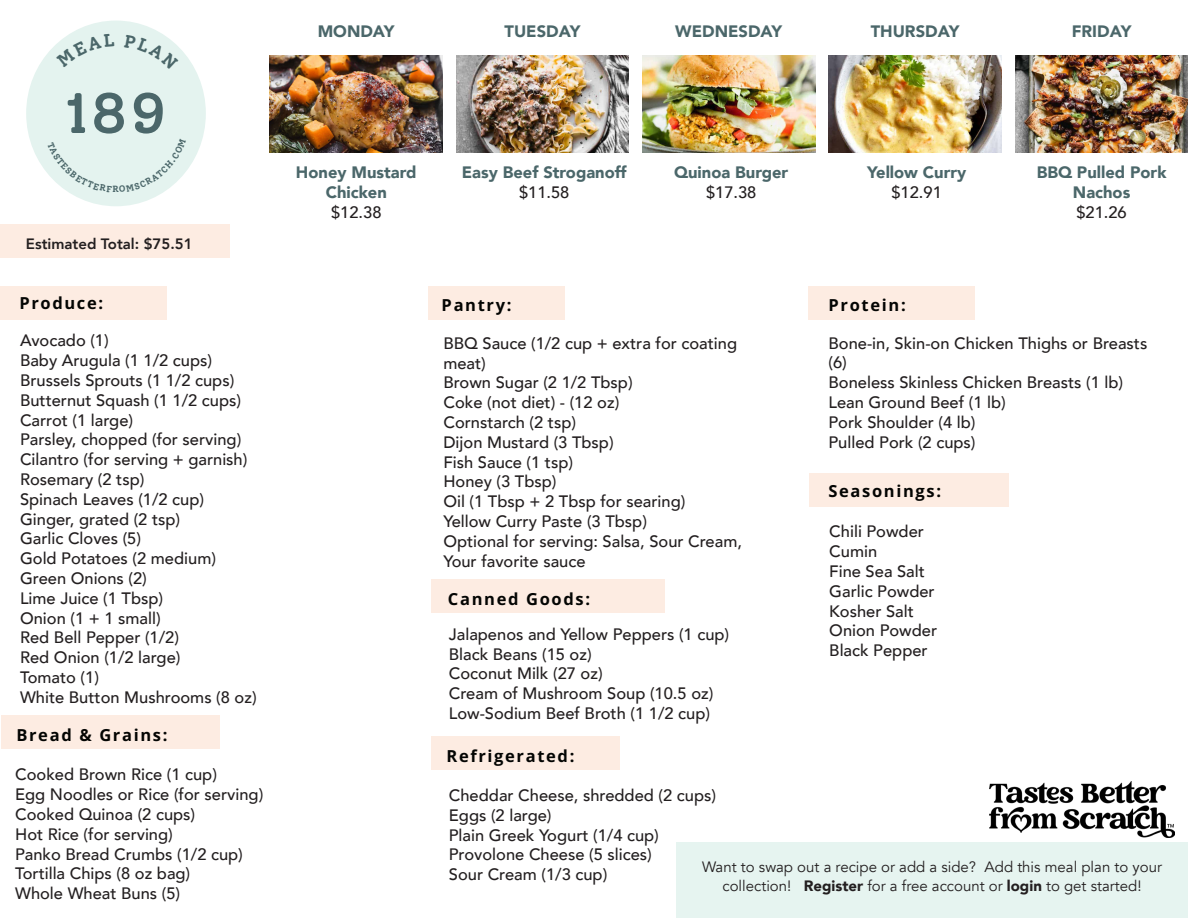
<style>
.page{position:relative;width:1188px;height:918px;background:#fff}
.page>*{position:absolute;margin:0;border:0;box-sizing:border-box;transform-origin:0 0}
.t1{font:500 57px "Solway";color:#4b676a}
.t2{font:500 16.5px/19.8px "Avenir";color:#231f20}
.t3{font:900 16.5px/19.8px "Avenir";color:#4b676a;text-align:center}
.t4{font:700 16.5px "Open Sans";letter-spacing:.1em;color:#040503}
.t5{font:15px/19.5px "Avenir";color:#231f20;text-align:center}
.t6{font:800 15px "Avenir";color:#231f20}
.t7{font:700 9px "Solway";color:#4b676a}
.s1{font-weight:900}
</style>
<div class="page">
<img style="left:990px;top:782px;width:185px;height:56px">
<div style="left:676px;top:842px;width:512px;height:76px;background:#e6f4f0"></div>
<div style="left:0;top:225px;width:230px;height:33px;background:#fdece2"></div>
<div style="left:26px;top:21px;width:180px;height:185px;background:#e4f3ef;border-radius:50%"></div>
<div style="left:1px;top:286px;width:166px;height:33px;background:#fdece2"></div>
<div style="left:808px;top:286px;width:167px;height:33px;background:#fdece2"></div>
<div style="left:431px;top:736px;width:188px;height:34px;background:#fdece2"></div>
<div style="left:1px;top:715px;width:218px;height:34px;background:#fdece2"></div>
<div style="left:809px;top:473px;width:200px;height:34px;background:#fdece2"></div>
<div style="left:428px;top:286px;width:137px;height:33px;background:#fdece2"></div>
<img style="left:270px;top:55px;width:173px;height:97px">
<img style="left:456px;top:55px;width:173px;height:97px">
<img style="left:642px;top:55px;width:173px;height:97px">
<img style="left:829px;top:55px;width:172px;height:97px">
<img style="left:1015px;top:55px;width:173px;height:97px">
<div style="left:431px;top:579px;width:234px;height:34px;background:#fdece2"></div>
<p class="t1" style="left:66px;top:78px;width:102px">189</p>
<p class="t7" style="left:112px;top:184px;width:8px">R</p>
<p class="t6" style="left:26px;top:232px;width:168px">Estimated Total: $75.51</p>
<p class="t4" style="left:19px;top:292px;width:85px">Produce:</p>
<p class="t2" style="left:20px;top:330px;width:90px">Avocado (1)</p>
<p class="t2" style="left:20px;top:350px;width:193px">Baby Arugula (1 1/2 cups)</p>
<p class="t2" style="left:20px;top:369px;width:216px">Brussels Sprouts (1 1/2 cups)</p>
<p class="t2" style="left:20px;top:389px;width:223px">Butternut Squash (1 1/2 cups)</p>
<p class="t2" style="left:20px;top:409px;width:115px">Carrot (1 large)</p>
<p class="t2" style="left:20px;top:429px;width:223px">Parsley, chopped (for serving)</p>
<p class="t2" style="left:20px;top:449px;width:229px">Cilantro (for serving + garnish)</p>
<p class="t2" style="left:20px;top:468px;width:126px">Rosemary (2 tsp)</p>
<p class="t2" style="left:20px;top:488px;width:186px">Spinach Leaves (1/2 cup)</p>
<p class="t2" style="left:20px;top:508px;width:162px">Ginger, grated (2 tsp)</p>
<p class="t2" style="left:20px;top:528px;width:123px">Garlic Cloves (5)</p>
<p class="t2" style="left:20px;top:548px;width:197px">Gold Potatoes (2 medium)</p>
<p class="t2" style="left:20px;top:567px;width:128px">Green Onions (2)</p>
<p class="t2" style="left:20px;top:587px;width:145px">Lime Juice (1 Tbsp)</p>
<p class="t2" style="left:20px;top:607px;width:142px">Onion (1 + 1 small)</p>
<p class="t2" style="left:20px;top:627px;width:160px">Red Bell Pepper (1/2)</p>
<p class="t2" style="left:20px;top:647px;width:162px">Red Onion (1/2 large)</p>
<p class="t2" style="left:20px;top:666px;width:80px">Tomato (1)</p>
<p class="t2" style="left:20px;top:686px;width:238px">White Button Mushrooms (8 oz)</p>
<p class="t4" style="left:16px;top:724px;width:152px">Bread &amp; Grains:</p>
<p class="t2" style="left:15px;top:764px;width:203px">Cooked Brown Rice (1 cup)</p>
<p class="t2" style="left:15px;top:784px;width:250px">Egg Noodles or Rice (for serving)</p>
<p class="t2" style="left:15px;top:803px;width:182px">Cooked Quinoa (2 cups)</p>
<p class="t2" style="left:15px;top:823px;width:159px">Hot Rice (for serving)</p>
<p class="t2" style="left:15px;top:843px;width:229px">Panko Bread Crumbs (1/2 cup)</p>
<p class="t2" style="left:15px;top:863px;width:177px">Tortilla Chips (8 oz bag)</p>
<p class="t2" style="left:15px;top:883px;width:167px">Whole Wheat Buns (5)</p>
<p class="t3" style="left:318px;top:21px;width:78px">MONDAY</p>
<p class="t3" style="left:505px;top:21px;width:77px">TUESDAY</p>
<p class="t3" style="left:675px;top:21px;width:108px">WEDNESDAY</p>
<p class="t3" style="left:871px;top:21px;width:90px">THURSDAY</p>
<p class="t3" style="left:1072px;top:21px;width:61px">FRIDAY</p>
<p class="t3" style="left:296px;top:162px;width:122px">Honey Mustard<br>Chicken</p>
<p class="t2" style="left:331px;top:201px;width:52px">$12.38</p>
<p class="t3" style="left:462px;top:162px;width:166px">Easy Beef Stroganoff</p>
<p class="t2" style="left:519px;top:181px;width:52px">$11.58</p>
<p class="t3" style="left:674px;top:162px;width:116px">Quinoa Burger</p>
<p class="t2" style="left:706px;top:181px;width:52px">$17.38</p>
<p class="t4" style="left:442px;top:294px;width:71px">Pantry:</p>
<p class="t2" style="left:443px;top:332px;width:295px">BBQ Sauce (1/2 cup + extra for coating meat)</p>
<p class="t2" style="left:443px;top:372px;width:191px">Brown Sugar (2 1/2 Tbsp)</p>
<p class="t2" style="left:443px;top:392px;width:177px">Coke (not diet) - (12 oz)</p>
<p class="t2" style="left:443px;top:411px;width:134px">Cornstarch (2 tsp)</p>
<p class="t2" style="left:443px;top:431px;width:172px">Dijon Mustard (3 Tbsp)</p>
<p class="t2" style="left:443px;top:451px;width:131px">Fish Sauce (1 tsp)</p>
<p class="t2" style="left:443px;top:471px;width:115px">Honey (3 Tbsp)</p>
<p class="t2" style="left:443px;top:491px;width:243px">Oil (1 Tbsp + 2 Tbsp for searing)</p>
<p class="t2" style="left:443px;top:510px;width:205px">Yellow Curry Paste (3 Tbsp)</p>
<p class="t2" style="left:443px;top:530px;width:300px">Optional for serving: Salsa, Sour Cream,<br>Your favorite sauce</p>
<p class="t4" style="left:448px;top:588px;width:144px">Canned Goods:</p>
<p class="t2" style="left:449px;top:623px;width:282px">Jalapenos and Yellow Peppers (1 cup)</p>
<p class="t2" style="left:449px;top:643px;width:144px">Black Beans (15 oz)</p>
<p class="t2" style="left:449px;top:663px;width:155px">Coconut Milk (27 oz)</p>
<p class="t2" style="left:449px;top:683px;width:266px">Cream of Mushroom Soup (10.5 oz)</p>
<p class="t2" style="left:449px;top:702px;width:263px">Low-Sodium Beef Broth (1 1/2 cup)</p>
<p class="t4" style="left:446px;top:745px;width:129px">Refrigerated:</p>
<p class="t3" style="left:867px;top:162px;width:101px">Yellow Curry</p>
<p class="t2" style="left:891px;top:181px;width:52px">$12.91</p>
<p class="t4" style="left:829px;top:294px;width:79px">Protein:</p>
<p class="t3" style="left:1037px;top:162px;width:131px">BBQ Pulled Pork<br>Nachos</p>
<p class="t2" style="left:1076px;top:201px;width:52px">$21.26</p>
<p class="t2" style="left:828px;top:332px;width:320px">Bone-in, Skin-on Chicken Thighs or Breasts (6)</p>
<p class="t2" style="left:828px;top:372px;width:296px">Boneless Skinless Chicken Breasts (1 lb)</p>
<p class="t2" style="left:828px;top:391px;width:179px">Lean Ground Beef (1 lb)</p>
<p class="t2" style="left:828px;top:411px;width:149px">Pork Shoulder (4 lb)</p>
<p class="t2" style="left:828px;top:431px;width:149px">Pulled Pork (2 cups)</p>
<p class="t4" style="left:829px;top:480px;width:114px">Seasonings:</p>
<p class="t2" style="left:829px;top:521px;width:96px">Chili Powder</p>
<p class="t2" style="left:829px;top:541px;width:49px">Cumin</p>
<p class="t2" style="left:829px;top:561px;width:97px">Fine Sea Salt</p>
<p class="t2" style="left:829px;top:580px;width:107px">Garlic Powder</p>
<p class="t2" style="left:829px;top:600px;width:86px">Kosher Salt</p>
<p class="t2" style="left:829px;top:620px;width:109px">Onion Powder</p>
<p class="t2" style="left:829px;top:640px;width:100px">Black Pepper</p>
<p class="t2" style="left:449px;top:784px;width:269px">Cheddar Cheese, shredded (2 cups)<br>Eggs (2 large)</p>
<p class="t2" style="left:449px;top:824px;width:212px">Plain Greek Yogurt (1/4 cup)</p>
<p class="t2" style="left:449px;top:844px;width:204px">Provolone Cheese (5 slices)</p>
<p class="t2" style="left:449px;top:864px;width:160px">Sour Cream (1/3 cup)</p>
<p class="t5" style="left:702px;top:857px;width:462px">Want to swap out a recipe or add a side? Add this meal plan to your collection! <span class="s1">Register</span> for a free account or <span class="s1">login</span> to get started!</p>
</div>
